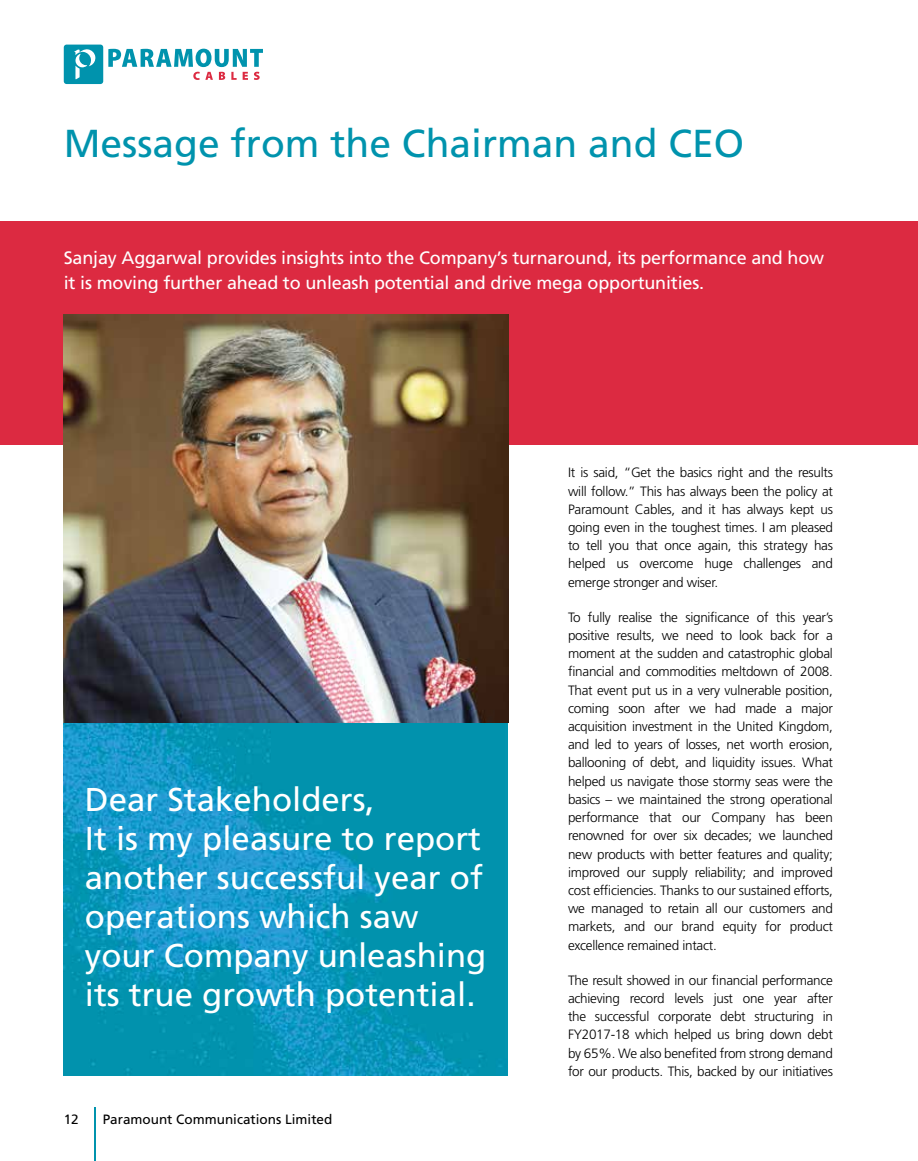
<style>
.page{position:relative;width:918px;height:1161px;background:#fff}
.page>*{position:absolute;margin:0;border:0;box-sizing:border-box;transform-origin:0 0}
.t1{font:39px "Frutiger LT Std";color:#0093ad}
.t2{font:33px/39px "Frutiger LT Std";color:#fff}
.t3{font:18px/25.5px "Frutiger LT Std";letter-spacing:-.01em;color:#fff}
.t4{font:300 13.5px/18.1px "Frutiger LT Std";letter-spacing:-.02em;color:#000;text-align:justify}
.t5{font:13.5px "Frutiger LT Std";color:#000}
</style>
<div class="page">
<div style="left:64px;top:45px;width:39px;height:39px;background:#0093ad;border-radius:3px"></div>
<svg style="left:74px;top:49px;width:22px;height:30px"></svg>
<svg style="left:108px;top:49px;width:155px;height:31px"></svg>
<hr style="left:94px;top:1108px;width:2px;height:53px;background:#0093ad">
<img style="left:64px;top:723px;width:444px;height:353px">
<div style="left:0;top:222px;width:918px;height:223px;background:#dc2a41"></div>
<img style="left:64px;top:314px;width:445px;height:409px">
<h1 class="t1" style="left:64px;top:120px;width:682px">Message from the Chairman and CEO</h1>
<h3 class="t3" style="left:64px;top:245px;width:762px">Sanjay Aggarwal provides insights into the Company’s turnaround, its performance and how it is moving further ahead to unleash potential and drive mega opportunities.</h3>
<h2 class="t2" style="left:85px;top:780px;width:403px">Dear Stakeholders,<br>It is my pleasure to report another successful year of operations which saw your Company unleashing its true growth potential.</h2>
<p class="t5" style="left:64px;top:1111px;width:17px">12</p>
<p class="t5" style="left:103px;top:1111px;width:231px">Paramount Communications Limited</p>
<p class="t4" style="left:568px;top:464px;width:266px">It is said, “Get the basics right and the results will follow.” This has always been the policy at Paramount Cables, and it has always kept us going even in the toughest times. I am pleased to tell you that once again, this strategy has helped us overcome huge challenges and emerge stronger and wiser.</p>
<p class="t4" style="left:568px;top:608px;width:266px">To fully realise the significance of this year’s positive results, we need to look back for a moment at the sudden and catastrophic global financial and commodities meltdown of 2008.<br>That event put us in a very vulnerable position, coming soon after we had made a major acquisition investment in the United Kingdom, and led to years of losses, net worth erosion, ballooning of debt, and liquidity issues. What helped us navigate those stormy seas were the basics – we maintained the strong operational performance that our Company has been renowned for over six decades; we launched new products with better features and quality; improved our supply reliability; and improved cost efficiencies. Thanks to our sustained efforts, we managed to retain all our customers and markets, and our brand equity for product excellence remained intact.</p>
<p class="t4" style="left:568px;top:971px;width:266px">The result showed in our financial performance achieving record levels just one year after the successful corporate debt structuring in FY2017‑18 which helped us bring down debt by 65%. We also benefited from strong demand for our products. This, backed by our initiatives</p>
</div>
